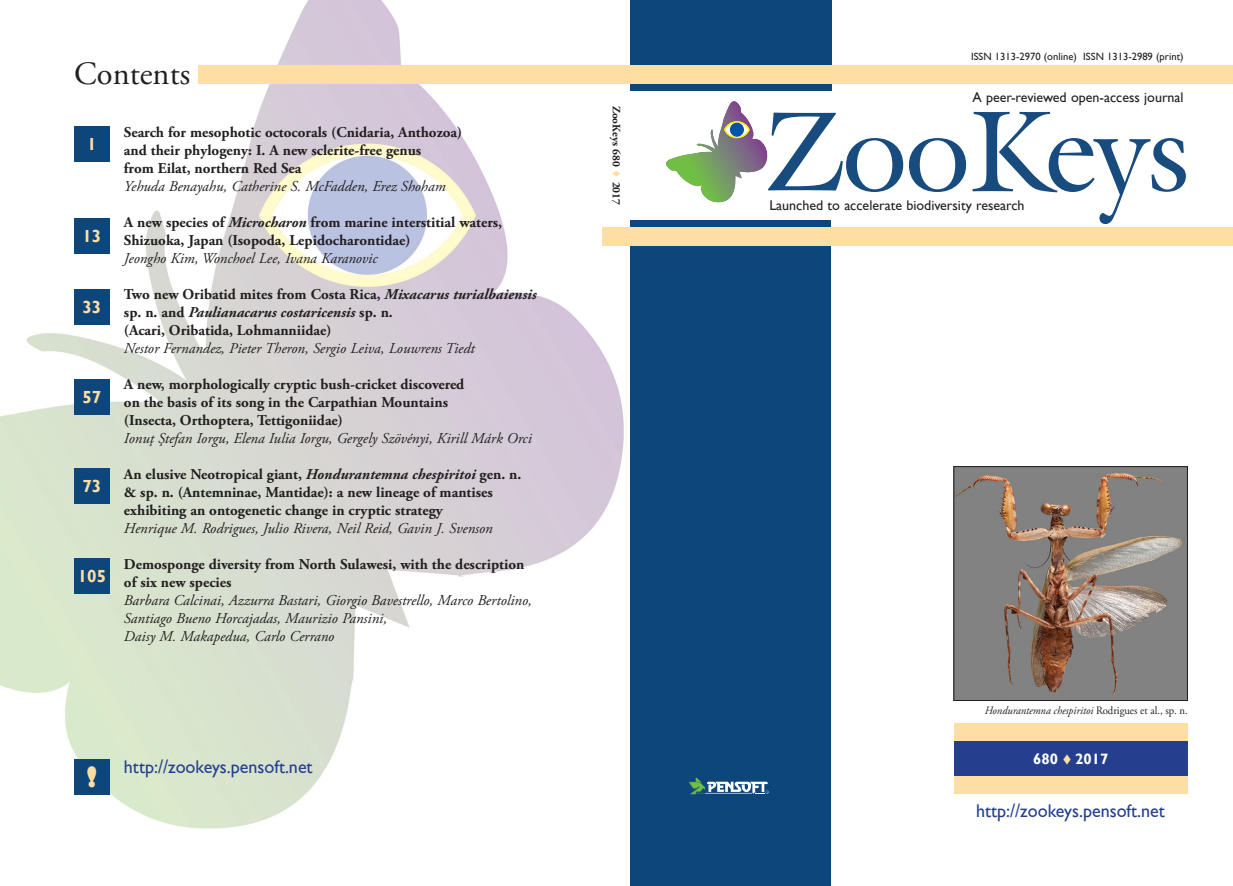
<style>
.page{position:relative;width:1233px;height:886px;background:#fff}
.page>*{position:absolute;margin:0;border:0;box-sizing:border-box;transform-origin:0 0}
.t1{font:32.5px "Adobe Garamond Pro";color:#231f20}
.t2{font:800 27.12px "Gill Sans";color:#ffdea4}
.t3{font:18.38px "Gill Sans";color:#253f8e}
.t4{font:700 17.5px "Gill Sans";color:#ffdea4}
.t5{font:700 15px/18px "Adobe Garamond Pro";color:#231f20}
.t6{font:italic 15px/18px "Adobe Garamond Pro";color:#231f20}
.t7{font:700 15px "Gill Sans";color:#fff}
.t8{font:14px "Gill Sans";color:#231f20}
.t9{font:italic 11.25px "Adobe Garamond Pro";color:#231f20;scale:.95 1}
.t10{font:700 11.25px "Adobe Garamond Pro";color:#231f20}
.t11{font:10.62px "Gill Sans";color:#231f20}
.s1{font-style:italic}
.s2{color:#ffdea4}
.s3{font-style:normal}
</style>
<div class="page">
<img style="left:0;top:0;width:647px;height:829px">
<div style="left:630px;top:221px;width:201px;height:665px;background:#0d467b"></div>
<div style="left:630px;top:0;width:201px;height:91px;background:#0d467b"></div>
<svg style="left:688px;top:777px;width:81px;height:17px"></svg>
<div style="left:602px;top:228px;width:631px;height:18px;background:#ffdea4"></div>
<svg style="left:666px;top:101px;width:237px;height:102px"></svg>
<svg style="left:909px;top:138px;width:57px;height:54px"></svg>
<svg style="left:972px;top:112px;width:213px;height:112px"></svg>
<img style="left:955px;top:468px;width:231px;height:231px">
<div style="left:953px;top:466px;width:235px;height:235px;border:1px solid #231f20"></div>
<div style="left:74px;top:759px;width:36px;height:35px;background:#0d467b"></div>
<div style="left:74px;top:126px;width:36px;height:36px;background:#0d467b"></div>
<div style="left:74px;top:219px;width:36px;height:35px;background:#0d467b"></div>
<div style="left:74px;top:289px;width:36px;height:36px;background:#0d467b"></div>
<div style="left:74px;top:379px;width:36px;height:35px;background:#0d467b"></div>
<div style="left:74px;top:469px;width:36px;height:35px;background:#0d467b"></div>
<div style="left:74px;top:558px;width:36px;height:36px;background:#0d467b"></div>
<div style="left:954px;top:740px;width:234px;height:36px;background:#253f8e"></div>
<div style="left:954px;top:723px;width:234px;height:17px;background:#ffdea4"></div>
<div style="left:954px;top:776px;width:234px;height:18px;background:#ffdea4"></div>
<div style="left:198px;top:65px;width:1035px;height:19px;background:#ffdea4"></div>
<h1 class="t1" style="left:74px;top:54px;width:117px">Contents</h1>
<p class="t4" style="left:87px;top:134px;width:11px">1</p>
<p class="t4" style="left:82px;top:226px;width:20px">13</p>
<p class="t4" style="left:82px;top:297px;width:20px">33</p>
<p class="t4" style="left:82px;top:386px;width:20px">57</p>
<p class="t4" style="left:82px;top:476px;width:20px">73</p>
<p class="t4" style="left:78px;top:566px;width:30px">105</p>
<p class="t5" style="left:124px;top:123px;width:340px">Search for mesophotic octocorals (Cnidaria, Anthozoa) and their phylogeny: I. A new sclerite-free genus<br>from Eilat, northern Red Sea</p>
<p class="t6" style="left:124px;top:177px;width:323px">Yehuda Benayahu, Catherine S. McFadden, Erez Shoham</p>
<p class="t5" style="left:124px;top:213px;width:380px">A new species of <span class="s1">Microcharon</span> from marine interstitial waters,<br>Shizuoka, Japan (Isopoda, Lepidocharontidae)</p>
<p class="t6" style="left:124px;top:249px;width:255px">Jeongho Kim, Wonchoel Lee, Ivana Karanovic</p>
<p class="t5" style="left:124px;top:285px;width:414px">Two new Oribatid mites from Costa Rica, <span class="s1">Mixacarus turialbaiensis </span>sp. n. and <span class="s1">Paulianacarus costaricensis</span> sp. n.<br>(Acari, Oribatida, Lohmanniidae)</p>
<p class="t6" style="left:124px;top:339px;width:352px">Nestor Fernandez, Pieter Theron, Sergio Leiva, Louwrens Tiedt</p>
<p class="t5" style="left:124px;top:375px;width:342px">A new, morphologically cryptic bush-cricket discovered on the basis of its song in the Carpathian Mountains (Insecta, Orthoptera, Tettigoniidae)</p>
<p class="t6" style="left:124px;top:429px;width:409px">Ionuţ Ştefan Iorgu, Elena Iulia Iorgu, Gergely Szövényi, Kirill Márk Orci</p>
<p class="t5" style="left:124px;top:465px;width:399px">An elusive Neotropical giant, <span class="s1">Hondurantemna chespiritoi</span> gen. n. &amp; sp. n. (Antemninae, Mantidae): a new lineage of mantises exhibiting an ontogenetic change in cryptic strategy</p>
<p class="t6" style="left:124px;top:519px;width:370px">Henrique M. Rodrigues, Julio Rivera, Neil Reid, Gavin J. Svenson</p>
<p class="t5" style="left:124px;top:555px;width:402px">Demosponge diversity from North Sulawesi, with the description of six new species</p>
<p class="t6" style="left:124px;top:591px;width:409px">Barbara Calcinai, Azzurra Bastari, Giorgio Bavestrello, Marco Bertolino,<br>Santiago Bueno Horcajadas, Maurizio Pansini,<br>Daisy M. Makapedua, Carlo Cerrano</p>
<h2 class="t2" style="left:87px;top:760px;width:12px">!</h2>
<p class="t3" style="left:124px;top:756px;width:190px">http://zookeys.pensoft.net</p>
<p class="t10" style="left:623px;top:106px;width:101px;rotate:90deg">ZooKeys 680 <span class="s2">▼</span> 2017</p>
<p class="t11" style="left:971px;top:50px;width:214px">ISSN 1313-2970 (online) ISSN 1313-2989 (print)</p>
<p class="t8" style="left:972px;top:89px;width:213px">A peer-reviewed open-access journal</p>
<p class="t8" style="left:769px;top:197px;width:257px">Launched to accelerate biodiversity research</p>
<p class="t9" style="left:984px;top:703px;width:215px">Hondurantemna chespiritoi <span class="s3">Rodrigues et al., sp. n.</span></p>
<p class="t7" style="left:1033px;top:749px;width:77px">680 <span class="s2">▼</span> 2017</p>
<p class="t3" style="left:976px;top:799px;width:190px">http://zookeys.pensoft.net</p>
</div>
